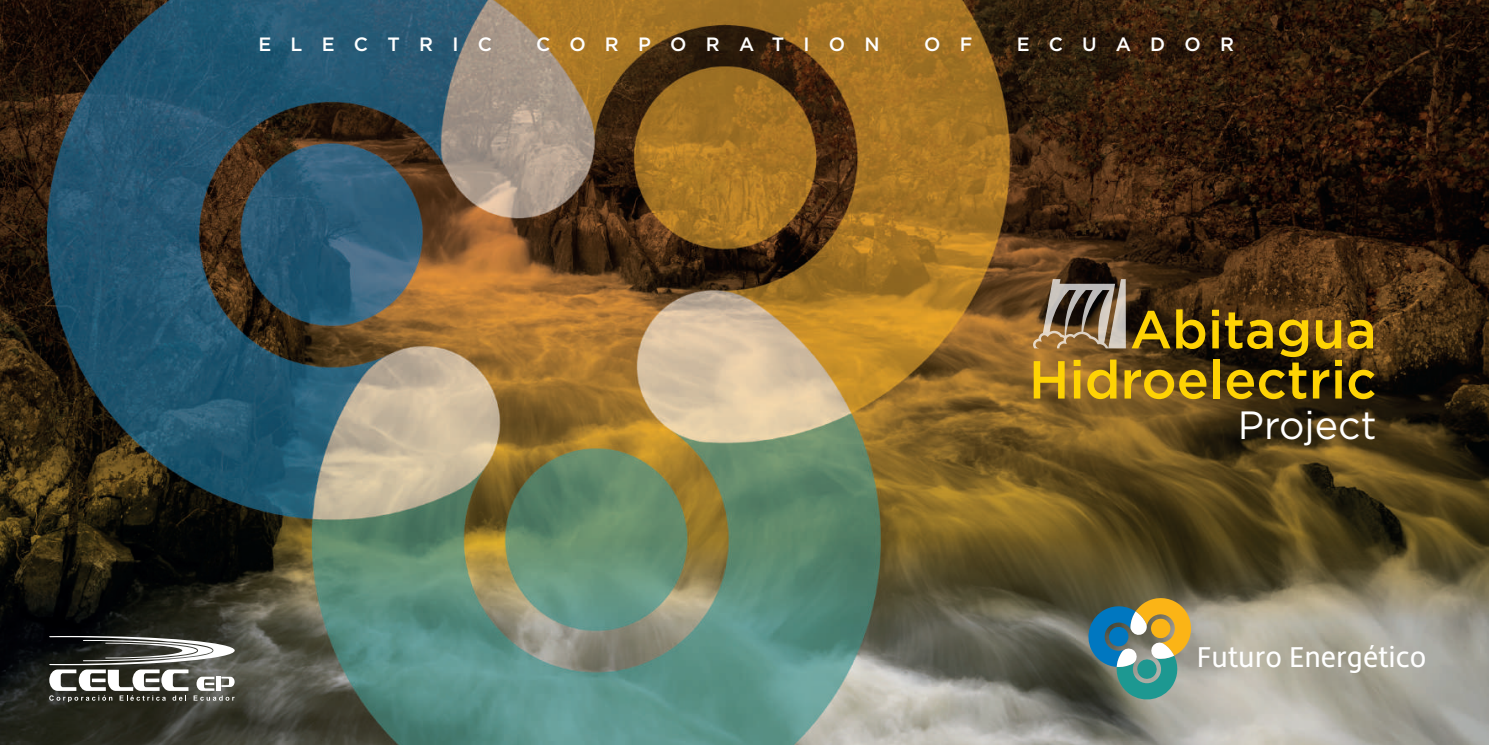
<style>
.page{position:relative;width:1489px;height:745px;background:#fff}
.page>*{position:absolute;margin:0;border:0;box-sizing:border-box;transform-origin:0 0}
.t1{font:500 53.38px/50.1px "Gotham";color:#fed304;text-align:right}
.t2{font:39.38px "Gotham";color:#fff}
.t3{font:29.57px "Hedley New";color:#fff}
.t4{font:500 19.25px "Gotham";letter-spacing:1em;color:#fff}
</style>
<div class="page">
<img style="left:0;top:0;width:1488px;height:744px">
<svg style="left:49px;top:635px;width:186px;height:66px"></svg>
<hr style="left:216px;top:676px;width:4px;height:14px;background:#fff">
<svg style="left:1084px;top:597px;width:107px;height:106px;background:#738b77"></svg>
<svg style="left:1032px;top:279px;width:93px;height:69px;background:#887560"></svg>
<p class="t4" style="left:258px;top:31px;width:235px">ELECTRIC</p>
<p class="t4" style="left:536px;top:31px;width:345px">CORPORATION</p>
<p class="t4" style="left:924px;top:31px;width:50px">O F</p>
<p class="t4" style="left:1016px;top:31px;width:219px">ECUADOR</p>
<h1 class="t1" style="left:1028px;top:303px;width:349px">Abitagua<br>Hidroelectric</h1>
<h2 class="t2" style="left:1237px;top:399px;width:140px">Project</h2>
<h3 class="t3" style="left:1196px;top:639px;width:231px">Futuro Energético</h3>
</div>
